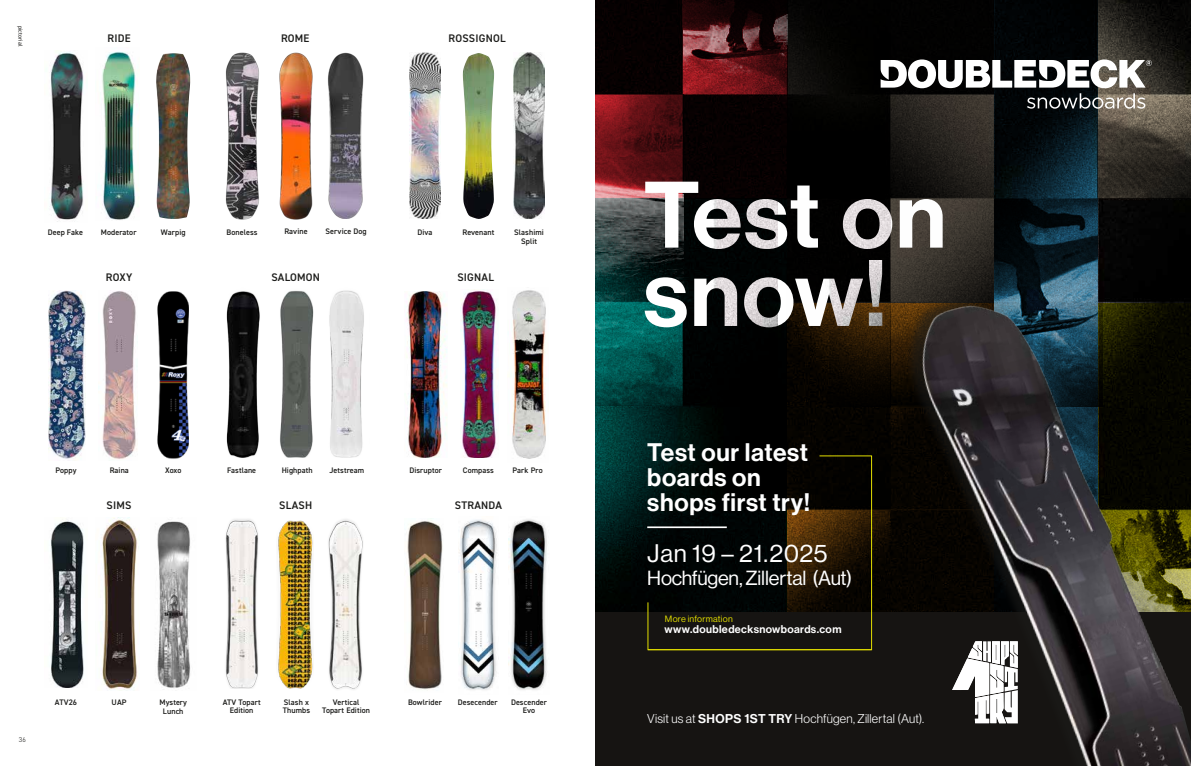
<style>
.page{position:relative;width:1191px;height:766px;background:#fff}
.page>*{position:absolute;margin:0;border:0;box-sizing:border-box;transform-origin:0 0}
.t1{font:92.2px/78.3px "N Haas Grotesk DS Pro 65 Md";letter-spacing:.015em;color:#fff}
.t2{font:24.8px/25.3px "N Haas Grotesk DS Pro 65 Md";letter-spacing:.025em;color:#fff}
.t3{font:24.8px "N Haas Grotesk DS Pro 55 Rg";letter-spacing:.025em;color:#fff}
.t4{font:20px "N Haas Grotesk DS Pro 55 Rg";letter-spacing:-.01em;color:#fff}
.t5{font:12.5px "N Haas Grotesk DS Pro 45 Lt";letter-spacing:.015em;color:#fff}
.t6{font:600 11px "DIN2014";letter-spacing:.02em;color:#1d1d1b}
.t7{font:11px "N Haas Grotesk DS Pro 65 Md";letter-spacing:.035em;color:#fff}
.t8{font:9px "N Haas Grotesk DS Pro 55 Rg";letter-spacing:.025em;color:#e2de00}
.t9{font:600 8px/8px "DIN2014";letter-spacing:.01em;color:#1d1d1b;text-align:center}
.t10{font:300 7px "DIN2014";color:#1d1d1b}
.t11{font:6px "DIN2014";color:#1d1d1b}
.s1{font-family:"N Haas Grotesk DS Pro 65 Md"}
</style>
<div class="page">
<img style="left:595px;top:0;width:596px;height:612px">
<img style="left:1098px;top:0;width:93px;height:198px">
<img style="left:683px;top:0;width:105px;height:95px">
<img style="left:595px;top:94px;width:88px;height:311px">
<div style="left:595px;top:612px;width:596px;height:153px;background:#161412"></div>
<svg style="left:647px;top:455px;width:225px;height:195px"></svg>
<hr style="left:648px;top:649px;width:223px;height:1px;background:#e2de00">
<svg style="left:880px;top:59px;width:271px;height:50px"></svg>
<div style="left:683px;top:199px;width:94px;height:208px;background:#000202"></div>
<img style="left:786px;top:199px;width:316px;height:208px">
<img style="left:893px;top:264px;width:298px;height:501px">
<svg style="left:952px;top:641px;width:65px;height:82px"></svg>
<img style="left:50px;top:50px;width:34px;height:172px">
<img style="left:102px;top:51px;width:34px;height:169px">
<img style="left:156px;top:53px;width:34px;height:166px">
<img style="left:225px;top:52px;width:34px;height:168px">
<img style="left:279px;top:52px;width:34px;height:168px">
<img style="left:327px;top:52px;width:37px;height:167px">
<img style="left:409px;top:53px;width:32px;height:166px">
<img style="left:463px;top:53px;width:31px;height:166px">
<img style="left:513px;top:53px;width:32px;height:166px">
<img style="left:48px;top:290px;width:37px;height:169px">
<img style="left:102px;top:291px;width:35px;height:168px">
<img style="left:157px;top:291px;width:32px;height:168px">
<img style="left:226px;top:291px;width:34px;height:166px">
<img style="left:280px;top:290px;width:34px;height:167px">
<img style="left:329px;top:290px;width:35px;height:167px">
<img style="left:406px;top:291px;width:41px;height:166px">
<img style="left:460px;top:290px;width:37px;height:167px">
<img style="left:512px;top:290px;width:34px;height:169px">
<img style="left:50px;top:519px;width:34px;height:168px">
<img style="left:100px;top:517px;width:39px;height:173px">
<img style="left:157px;top:521px;width:33px;height:167px">
<img style="left:225px;top:519px;width:33px;height:169px">
<img style="left:278px;top:520px;width:35px;height:168px">
<img style="left:328px;top:519px;width:35px;height:171px">
<img style="left:407px;top:518px;width:36px;height:172px">
<img style="left:459px;top:519px;width:38px;height:171px">
<img style="left:509px;top:519px;width:38px;height:171px">
<p class="t11" style="left:24px;top:26px;width:22px;rotate:90deg">pictorial</p>
<h3 class="t6" style="left:107px;top:31px;width:25px">RIDE</h3>
<h3 class="t6" style="left:281px;top:31px;width:30px">ROME</h3>
<h3 class="t6" style="left:448px;top:31px;width:59px">ROSSIGNOL</h3>
<p class="t9" style="left:48px;top:228px;width:37px">Deep Fake</p>
<p class="t9" style="left:101px;top:228px;width:37px">Moderator</p>
<p class="t9" style="left:161px;top:228px;width:26px">Warpig</p>
<p class="t9" style="left:227px;top:228px;width:33px">Boneless</p>
<p class="t9" style="left:284px;top:227px;width:25px">Ravine</p>
<p class="t9" style="left:326px;top:227px;width:43px">Service Dog</p>
<p class="t9" style="left:417px;top:228px;width:17px">Diva</p>
<p class="t9" style="left:462px;top:228px;width:33px">Revenant</p>
<p class="t9" style="left:514px;top:227px;width:31px;line-height:9px">Slashimi<br>Split</p>
<h3 class="t6" style="left:106px;top:270px;width:28px">ROXY</h3>
<h3 class="t6" style="left:271px;top:270px;width:50px">SALOMON</h3>
<h3 class="t6" style="left:457px;top:270px;width:38px">SIGNAL</h3>
<p class="t9" style="left:56px;top:465px;width:22px">Poppy</p>
<p class="t9" style="left:110px;top:465px;width:21px">Raina</p>
<p class="t9" style="left:165px;top:465px;width:18px">Xoxo</p>
<h3 class="t6" style="left:107px;top:497px;width:26px">SIMS</h3>
<p class="t9" style="left:227px;top:465px;width:31px">Fastlane</p>
<p class="t9" style="left:282px;top:465px;width:32px">Highpath</p>
<p class="t9" style="left:329px;top:465px;width:36px">Jetstream</p>
<h3 class="t6" style="left:279px;top:497px;width:34px">SLASH</h3>
<p class="t9" style="left:409px;top:465px;width:34px">Disruptor</p>
<p class="t9" style="left:463px;top:465px;width:33px">Compass</p>
<p class="t9" style="left:512px;top:465px;width:32px">Park Pro</p>
<h3 class="t6" style="left:455px;top:497px;width:48px">STRANDA</h3>
<p class="t10" style="left:19px;top:735px;width:8px">36</p>
<p class="t9" style="left:55px;top:697px;width:24px">ATV26</p>
<p class="t9" style="left:112px;top:697px;width:16px">UAP</p>
<p class="t9" style="left:159px;top:697px;width:29px;line-height:9px">Mystery<br>Lunch</p>
<p class="t9" style="left:223px;top:697px;width:39px">ATV Topart<br>Edition</p>
<p class="t9" style="left:283px;top:697px;width:29px;text-align:left">Slash x<br>Thumbs</p>
<p class="t9" style="left:322px;top:697px;width:49px">Vertical<br>Topart Edition</p>
<p class="t9" style="left:408px;top:697px;width:35px">Bowlrider</p>
<p class="t9" style="left:458px;top:697px;width:42px">Desecender</p>
<p class="t9" style="left:511px;top:697px;width:38px">Descender<br>Evo</p>
<h1 class="t1" style="left:643px;top:178px;width:304px">Test on snow!</h1>
<h2 class="t2" style="left:647px;top:439px;width:164px">Test our latest boards on shops first try!</h2>
<h2 class="t3" style="left:647px;top:539px;width:182px">Jan 19 – 21.2025</h2>
<h3 class="t4" style="left:647px;top:566px;width:206px">Hochfügen, Zillertal (Aut)</h3>
<p class="t8" style="left:665px;top:613px;width:69px">More information</p>
<h3 class="t7" style="left:664px;top:623px;width:179px">www.doubledecksnowboards.com</h3>
<h3 class="t5" style="left:647px;top:710px;width:278px">Visit us at <span class="s1">SHOPS 1ST TRY</span> Hochfügen, Zillertal (Aut).</h3>
</div>
